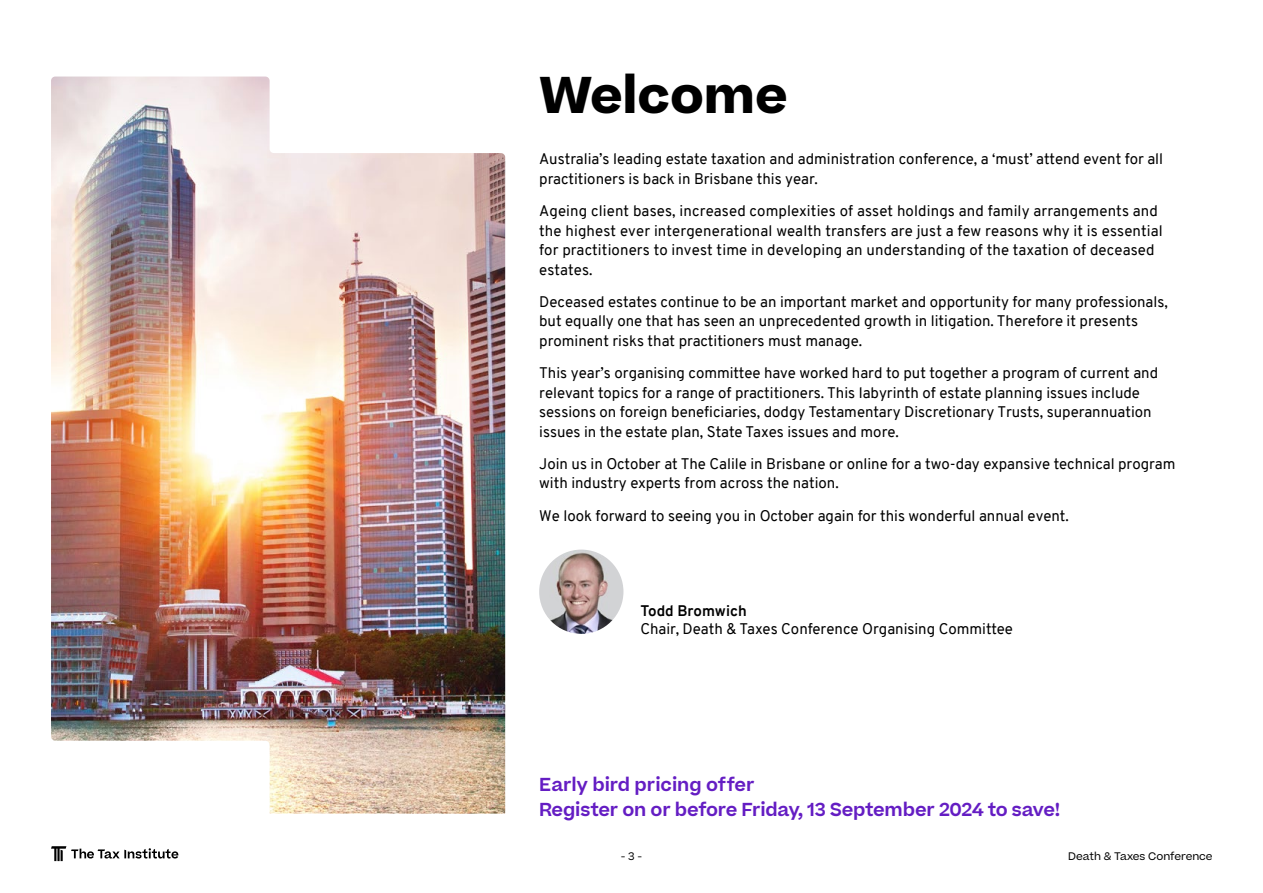
<style>
.page{position:relative;width:1263px;height:893px;background:#fff}
.page>*{position:absolute;margin:0;border:0;box-sizing:border-box;transform-origin:0 0}
.t1{font:700 49.5px "Beatrice";color:#000}
.t2{font:600 18px/25.5px "Beatrice";letter-spacing:-.01em;color:#641dc3}
.t3{font:15px/19.5px "Overpass";color:#000}
.t4{font:700 15px "Overpass";color:#000}
.t5{font:10.5px "Beatrice";color:#000}
</style>
<div class="page">
<img style="left:51px;top:77px;width:454px;height:737px">
<img style="left:539px;top:550px;width:84px;height:84px;border-radius:42px">
<svg style="left:51px;top:846px;width:127px;height:15px"></svg>
<h1 class="t1" style="left:539px;top:61px;width:250px">Welcome</h1>
<p class="t3" style="left:539px;top:150px;width:625px">Australia’s leading estate taxation and administration conference, a ‘must’ attend event for all practitioners is back in Brisbane this year.</p>
<p class="t3" style="left:539px;top:201px;width:625px">Ageing client bases, increased complexities of asset holdings and family arrangements and the highest ever intergenerational wealth transfers are just a few reasons why it is essential for practitioners to invest time in developing an understanding of the taxation of deceased estates.</p>
<p class="t3" style="left:539px;top:292px;width:630px">Deceased estates continue to be an important market and opportunity for many professionals, but equally one that has seen an unprecedented growth in litigation. Therefore it presents prominent risks that practitioners must manage.</p>
<p class="t3" style="left:539px;top:363px;width:620px">This year’s organising committee have worked hard to put together a program of current and relevant topics for a range of practitioners. This labyrinth of estate planning issues include sessions on foreign beneficiaries, dodgy Testamentary Discretionary Trusts, superannuation issues in the estate plan, State Taxes issues and more.</p>
<p class="t3" style="left:539px;top:454px;width:638px">Join us in October at The Calile in Brisbane or online for a two-day expansive technical program with industry experts from across the nation.</p>
<p class="t3" style="left:539px;top:506px;width:531px">We look forward to seeing you in October again for this wonderful annual event.</p>
<p class="t4" style="left:640px;top:600px;width:108px">Todd Bromwich</p>
<p class="t3" style="left:640px;top:619px;width:374px">Chair, Death &amp; Taxes Conference Organising Committee</p>
<p class="t2" style="left:539px;top:772px;width:523px">Early bird pricing offer<br>Register on or before Friday, 13 September 2024 to save!</p>
<p class="t5" style="left:621px;top:849px;width:23px">- 3 -</p>
<p class="t5" style="left:1068px;top:849px;width:146px">Death &amp; Taxes Conference</p>
</div>
